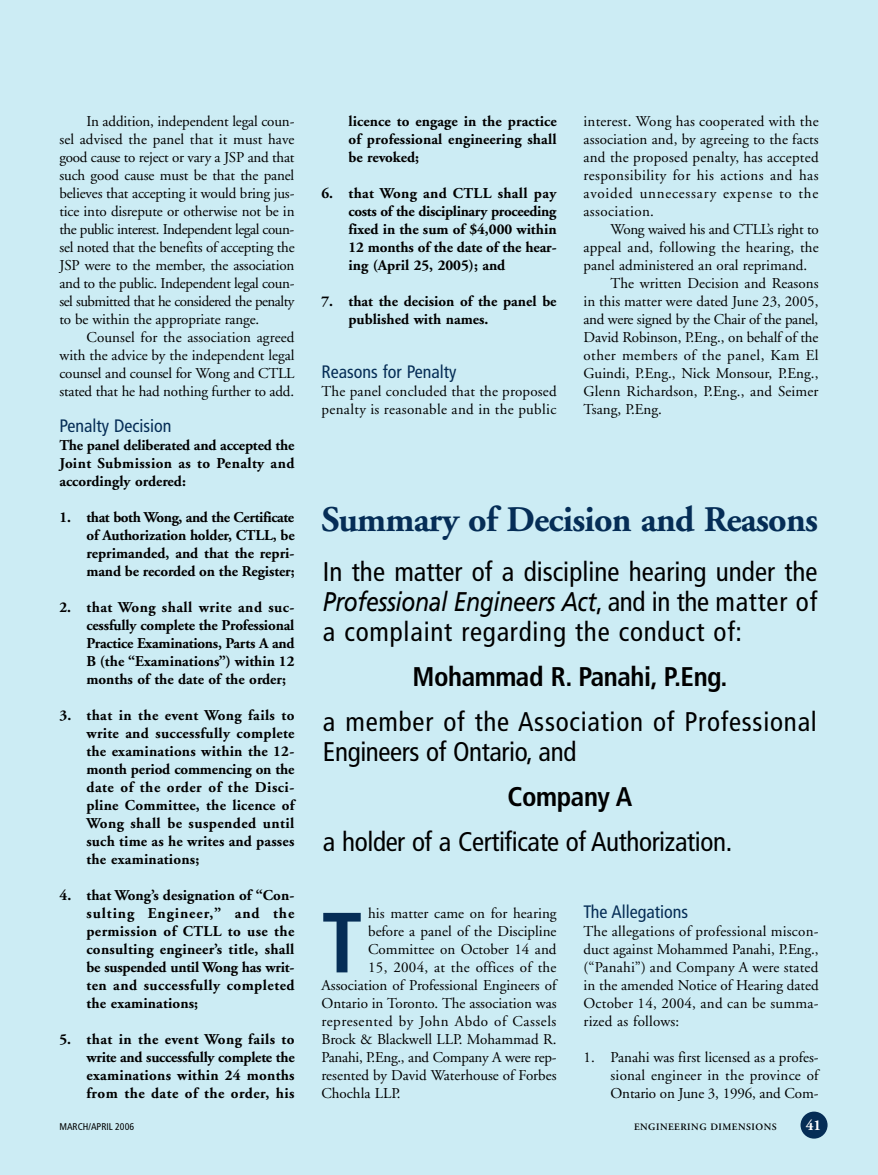
<style>
.page{position:relative;width:878px;height:1175px;background:#fff}
.page>*{position:absolute;margin:0;border:0;box-sizing:border-box;transform-origin:0 0}
.t1{font:700 condensed 85.2px "Frutiger";color:#052d56}
.t2{font:700 36px "Adobe Garamond";letter-spacing:-.02em;color:#052d56}
.t3{font:condensed 27px/30px "Frutiger";color:#000;text-align:justify}
.t4{font:condensed 27px/30px "Frutiger";letter-spacing:.03em;color:#000}
.t5{font:700 condensed 27px "Frutiger";letter-spacing:-.015em;color:#000}
.t6{font:condensed 18px "Frutiger";color:#052d56}
.t7{font:15px/18px "Adobe Garamond";color:#000;text-align:justify}
.t8{font:700 15px/18px "Adobe Garamond";color:#000;text-align:justify}
.t9{font:15px "Adobe Garamond";letter-spacing:-.02em;color:#000}
.t10{font:15px "Adobe Garamond";letter-spacing:.035em;color:#000}
.t11{font:15px "Adobe Garamond";letter-spacing:.03em;color:#000}
.t12{font:15px "Adobe Garamond";letter-spacing:.02em;color:#000}
.t13{font:700 15px "Adobe Garamond";color:#fff}
.t14{font:600 9.75px "Adobe Garamond";letter-spacing:.05em;color:#000}
.t15{font:condensed 9.75px "Frutiger";color:#000}
.s1{font-style:italic;font-stretch:normal}
</style>
<div class="page">
<div style="left:0;top:0;width:878px;height:1174px;background:#ccecf4"></div>
<div style="left:800px;top:1111px;width:27px;height:27px;background:#052d56;border-radius:50%"></div>
<p class="t7" style="left:59px;top:114px;width:237px;text-indent:27px">In addition, independent legal coun&shy;sel advised the panel that it must have good cause to reject or vary a JSP and that such good cause must be that the panel believes that accepting it would bring jus&shy;tice into disrepute or otherwise not be in the public interest. Independent legal coun&shy;sel noted that the benefits of accepting the JSP were to the member, the association and to the public. Independent legal coun&shy;sel submitted that he considered the penalty to be within the appropriate range.</p>
<p class="t7" style="left:59px;top:330px;width:237px;text-indent:27px">Counsel for the association agreed with the advice by the independent legal counsel and counsel for Wong and CTLL stated that he had nothing further to add.</p>
<p class="t6" style="left:59px;top:418px;width:113px">Penalty Decision</p>
<p class="t8" style="left:59px;top:438px;width:237px">The panel deliberated and accepted the Joint Submission as to Penalty and accordingly ordered:</p>
<p class="t8" style="left:86px;top:510px;width:210px;text-indent:-27px">1. that both Wong, and the Certificate of Authorization holder, CTLL, be reprimanded, and that the repri&shy;mand be recorded on the Register;</p>
<p class="t8" style="left:86px;top:600px;width:209px;text-indent:-27px">2. that Wong shall write and suc&shy;cessfully complete the Professional Practice Examinations, Parts A and B (the “Examinations”) within 12 months of the date of the order;</p>
<p class="t8" style="left:86px;top:708px;width:210px;text-indent:-27px">3. that in the event Wong fails to write and successfully complete the examinations within the 12- month period commencing on the date of the order of the Disci&shy;pline Committee, the licence of Wong shall be suspended until such time as he writes and passes the examinations;</p>
<p class="t8" style="left:86px;top:888px;width:209px;text-indent:-27px">4. that Wong’s designation of “Con&shy;sulting Engineer,” and the permission of CTLL to use the consulting engineer’s title, shall be suspended until Wong has writ&shy;ten and successfully completed the examinations;</p>
<p class="t8" style="left:86px;top:1032px;width:210px;text-indent:-27px">5. that in the event Wong fails to write and successfully complete the examinations within 24 months from the date of the order, his</p>
<p class="t8" style="left:348px;top:114px;width:210px">licence to engage in the practice of professional engineering shall be revoked;</p>
<p class="t8" style="left:348px;top:186px;width:210px;text-indent:-27px">6. that Wong and CTLL shall pay costs of the disciplinary proceeding fixed in the sum of $4,000 within 12 months of the date of the hear&shy;ing (April 25, 2005); and</p>
<p class="t8" style="left:348px;top:294px;width:210px;text-indent:-27px">7. that the decision of the panel be published with names.</p>
<p class="t6" style="left:321px;top:364px;width:136px">Reasons for Penalty</p>
<p class="t7" style="left:321px;top:384px;width:237px">The panel concluded that the proposed penalty is reasonable and in the public</p>
<p class="t7" style="left:583px;top:114px;width:237px">interest. Wong has cooperated with the association and, by agreeing to the facts and the proposed penalty, has accepted responsibility for his actions and has avoided unnecessary expense to the association.</p>
<p class="t9" style="left:610px;top:223px;width:209px">Wong waived his and CTLL’s right to</p>
<p class="t7" style="left:583px;top:240px;width:237px">appeal and, following the hearing, the</p>
<p class="t7" style="left:583px;top:258px;width:225px">panel administered an oral reprimand.</p>
<p class="t7" style="left:610px;top:276px;width:209px">The written Decision and Reasons</p>
<p class="t7" style="left:583px;top:294px;width:236px">in this matter were dated June 23, 2005,</p>
<p class="t9" style="left:583px;top:313px;width:236px">and were signed by the Chair of the panel,</p>
<p class="t7" style="left:583px;top:330px;width:236px">David Robinson, P.Eng., on behalf of the</p>
<p class="t11" style="left:583px;top:349px;width:236px">other members of the panel, Kam El</p>
<p class="t7" style="left:583px;top:366px;width:236px">Guindi, P.Eng., Nick Monsour, P.Eng.,</p>
<p class="t7" style="left:583px;top:384px;width:236px">Glenn Richardson, P.Eng., and Seimer</p>
<p class="t7" style="left:583px;top:402px;width:80px">Tsang, P.Eng.</p>
<h2 class="t2" style="left:321px;top:505px;width:498px">Summary of Decision and Reasons</h2>
<h3 class="t3" style="left:323px;top:559px;width:496px">In the matter of a discipline hearing under the <span class="s1">Professional Engineers Act</span>, and in the matter of a complaint regarding the conduct of:</h3>
<h3 class="t5" style="left:412px;top:666px;width:316px">Mohammad R. Panahi, P.Eng.</h3>
<h3 class="t4" style="left:323px;top:709px;width:495px">a member of the Association of Professional<br>Engineers of Ontario, and</h3>
<h3 class="t5" style="left:507px;top:786px;width:126px">Company A</h3>
<h3 class="t3" style="left:323px;top:829px;width:410px">a holder of a Certificate of Authorization.</h3>
<h1 class="t1" style="left:321px;top:908px;width:43px">T</h1>
<p class="t7" style="left:368px;top:906px;width:190px">his matter came on for hearing</p>
<p class="t7" style="left:368px;top:924px;width:190px">before a panel of the Discipline</p>
<p class="t7" style="left:368px;top:942px;width:190px">Committee on October 14 and</p>
<p class="t12" style="left:368px;top:961px;width:190px">15, 2004, at the offices of the</p>
<p class="t7" style="left:321px;top:978px;width:236px">Association of Professional Engineers of</p>
<p class="t7" style="left:321px;top:996px;width:236px">Ontario in Toronto. The association was</p>
<p class="t10" style="left:321px;top:1015px;width:236px">represented by John Abdo of Cassels</p>
<p class="t7" style="left:321px;top:1032px;width:236px">Brock &amp; Blackwell LLP. Mohammad R.</p>
<p class="t9" style="left:321px;top:1051px;width:237px">Panahi, P.Eng., and Company A were rep-</p>
<p class="t7" style="left:321px;top:1068px;width:236px">resented by David Waterhouse of Forbes</p>
<p class="t7" style="left:321px;top:1086px;width:81px">Chochla LLP.</p>
<p class="t6" style="left:583px;top:904px;width:106px">The Allegations</p>
<p class="t7" style="left:583px;top:924px;width:237px">The allegations of professional miscon&shy;duct against Mohammed Panahi, P.Eng., (“Panahi”) and Company A were stated in the amended Notice of Hearing dated October 14, 2004, and can be summa&shy;rized as follows:</p>
<p class="t7" style="left:610px;top:1050px;width:210px;text-indent:-27px">1. Panahi was first licensed as a profes&shy;sional engineer in the province of Ontario on June 3, 1996, and Com-</p>
<p class="t15" style="left:59px;top:1122px;width:76px">MARCH/APRIL 2006</p>
<p class="t14" style="left:634px;top:1122px;width:144px">ENGINEERING DIMENSIONS</p>
<p class="t13" style="left:805px;top:1118px;width:17px">41</p>
</div>
